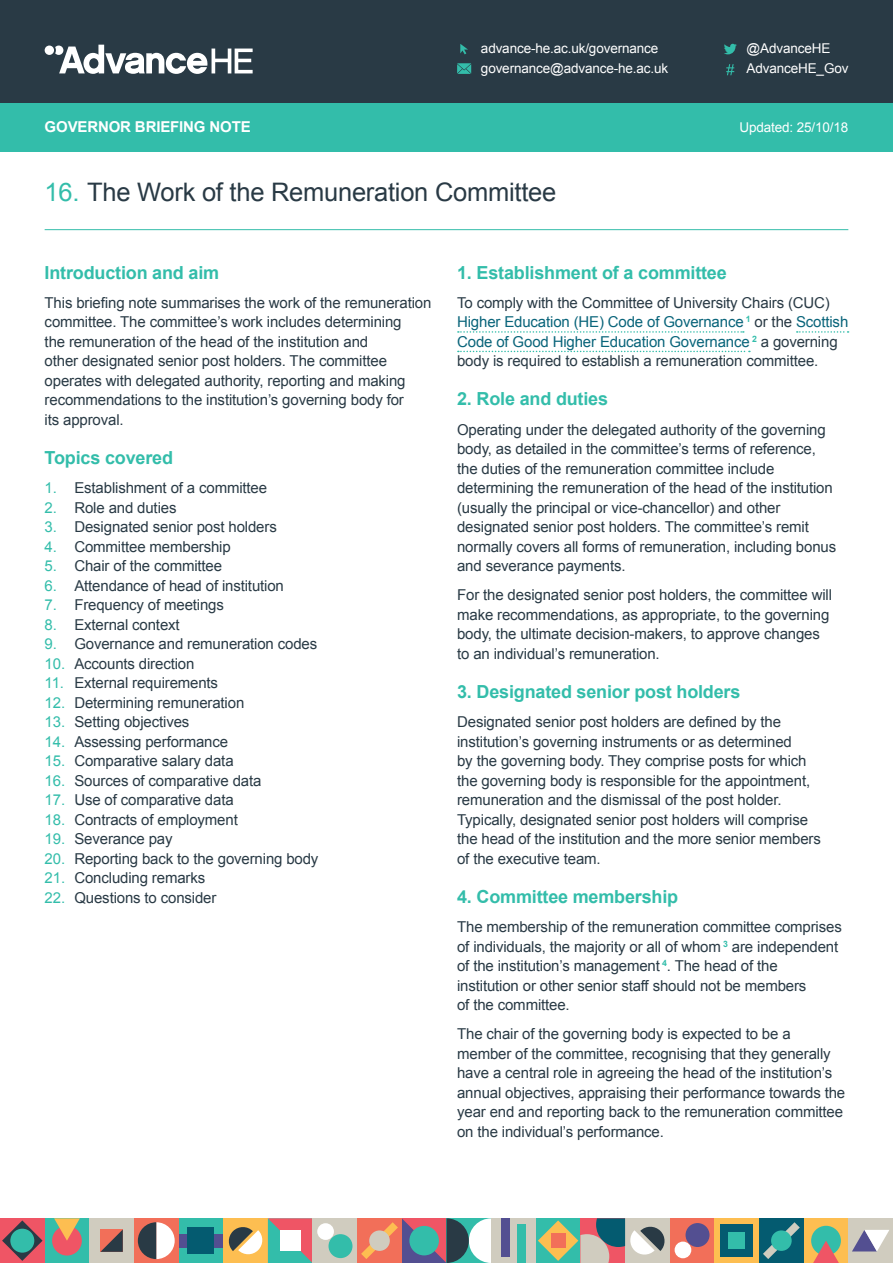
<style>
.page{position:relative;width:893px;height:1263px;background:#fff}
.page>*{position:absolute;margin:0;border:0;box-sizing:border-box;transform-origin:0 0}
.t1{font:25.5px "Arial";letter-spacing:-.01em;color:#293a45}
.t2{font:700 18px "Arial";letter-spacing:-.01em;color:#33bdaa}
.t3{font:15px/19.5px "Arial";letter-spacing:-.01em;color:#293a45}
.t4{font:700 15px "Arial";letter-spacing:-.01em;color:#fff}
.t5{font:13.5px/19.5px "Arial";letter-spacing:-.01em;color:#fff}
.s1{color:#33bdaa}
.s2{color:#09647a}
</style>
<div class="page">
<div style="left:0;top:0;width:893px;height:113px;background:#293a45"></div>
<div style="left:0;top:103px;width:893px;height:49px;background:#33bdaa"></div>
<div style="left:804px;top:1218px;width:44px;height:45px;background:#fdbe51"></div>
<div style="left:811px;top:1226px;width:30px;height:29px;background:#33bdaa;border-radius:50%"></div>
<svg style="left:813px;top:1241px;width:26px;height:22px"></svg>
<div style="left:45px;top:1218px;width:44px;height:45px;background:#33bdaa"></div>
<div style="left:52px;top:1226px;width:30px;height:29px;background:#ef5565;border-radius:50%"></div>
<svg style="left:54px;top:1218px;width:26px;height:23px"></svg>
<div style="left:848px;top:1218px;width:45px;height:45px;background:#d0ccbf"></div>
<svg style="left:852px;top:1230px;width:37px;height:21px"></svg>
<div style="left:536px;top:1218px;width:44px;height:45px;background:#33bdaa"></div>
<div style="left:89px;top:1218px;width:45px;height:45px;background:#d0ccbf"></div>
<svg style="left:100px;top:1229px;width:23px;height:23px"></svg>
<div style="left:759px;top:1218px;width:45px;height:45px;background:#045b70"></div>
<svg style="left:763px;top:1222px;width:37px;height:37px"></svg>
<div style="left:771px;top:1230px;width:21px;height:21px;background:#33bdaa;border-radius:50%"></div>
<div style="left:223px;top:1218px;width:45px;height:45px;background:#fdbe51"></div>
<div style="left:670px;top:1218px;width:44px;height:45px;background:#f26f59"></div>
<div style="left:685px;top:1223px;width:24px;height:24px;background:#534f91;border-radius:50%"></div>
<div style="left:675px;top:1241px;width:16px;height:17px;background:#fff;border-radius:50%"></div>
<svg style="left:228px;top:1218px;width:85px;height:45px"></svg>
<div style="left:280px;top:1230px;width:20px;height:21px;background:#fff"></div>
<div style="left:313px;top:1218px;width:44px;height:45px;background:#d0ccbf"></div>
<div style="left:328px;top:1234px;width:24px;height:24px;background:#33bdaa;border-radius:50%"></div>
<div style="left:317px;top:1223px;width:17px;height:17px;background:#fff;border-radius:50%"></div>
<div style="left:625px;top:1218px;width:45px;height:45px;background:#d0ccbf"></div>
<div style="left:714px;top:1218px;width:45px;height:45px;background:#fdbe51"></div>
<div style="left:721px;top:1224px;width:32px;height:33px;background:#045b70"></div>
<div style="left:729px;top:1232px;width:16px;height:17px;background:#33bdaa"></div>
<div style="left:357px;top:1218px;width:45px;height:45px;background:#f26f59"></div>
<svg style="left:361px;top:1218px;width:130px;height:45px"></svg>
<div style="left:369px;top:1230px;width:21px;height:21px;background:#d0ccbf;border-radius:50%"></div>
<div style="left:491px;top:1218px;width:45px;height:45px;background:#d0ccbf"></div>
<div style="left:501px;top:1218px;width:8px;height:39px;background:#534f91"></div>
<div style="left:517px;top:1224px;width:9px;height:39px;background:#33bdaa"></div>
<svg style="left:538px;top:1218px;width:127px;height:45px"></svg>
<div style="left:0;top:1218px;width:45px;height:45px;background:#ef5565"></div>
<svg style="left:2px;top:1220px;width:41px;height:41px"></svg>
<div style="left:10px;top:1229px;width:24px;height:23px;background:#33bdaa;border-radius:50%"></div>
<div style="left:179px;top:1218px;width:44px;height:45px;background:#33bdaa"></div>
<div style="left:179px;top:1234px;width:44px;height:13px;background:#534f91"></div>
<div style="left:188px;top:1227px;width:26px;height:27px;background:#045b70"></div>
<div style="left:134px;top:1218px;width:45px;height:45px;background:#f26f59"></div>
<svg style="left:138px;top:1222px;width:37px;height:37px"></svg>
<svg style="left:55px;top:45px;width:198px;height:29px"></svg>
<div style="left:45px;top:46px;width:9px;height:9px;background:#fff;border-radius:50%"></div>
<svg style="left:460px;top:44px;width:8px;height:10px"></svg>
<svg style="left:457px;top:63px;width:14px;height:11px"></svg>
<svg style="left:726px;top:64px;width:8px;height:11px"></svg>
<svg style="left:724px;top:44px;width:13px;height:10px"></svg>
<svg style="left:458px;top:331px;width:286px;height:2px"></svg>
<svg style="left:797px;top:331px;width:52px;height:2px"></svg>
<svg style="left:458px;top:351px;width:292px;height:1px"></svg>
<hr style="left:45px;top:229px;width:803px;height:1px;background:#33bdaa">
<p class="t5" style="left:481px;top:39px;width:189px">advance-he.ac.uk/governance governance@advance-he.ac.uk</p>
<p class="t5" style="left:747px;top:39px;width:85px">@AdvanceHE</p>
<p class="t5" style="left:747px;top:58px;width:103px">AdvanceHE_Gov</p>
<p class="t4" style="left:45px;top:117px;width:208px">GOVERNOR BRIEFING NOTE</p>
<p class="t5" style="left:739px;top:118px;width:110px">Updated: 25/10/18</p>
<p class="t1" style="left:45px;top:175px;width:513px"><span class="s1">16.</span> The Work of the Remuneration Committee</p>
<p class="t2" style="left:45px;top:260px;width:176px">Introduction and aim</p>
<p class="t3" style="left:45px;top:293px;width:388px">This briefing note summarises the work of the remuneration committee. The committee’s work includes determining<br>the remuneration of the head of the institution and<br>other designated senior post holders. The committee operates with delegated authority, reporting and making recommendations to the institution’s governing body for</p>
<p class="t3" style="left:45px;top:410px;width:81px">its approval.</p>
<p class="t2" style="left:45px;top:446px;width:130px">Topics covered</p>
<p class="t3" style="left:45px;top:478px;width:224px"><span class="s1">1.</span> Establishment of a committee</p>
<p class="t3" style="left:45px;top:498px;width:133px"><span class="s1">2.</span> Role and duties</p>
<p class="t3" style="left:45px;top:517px;width:234px"><span class="s1">3.</span> Designated senior post holders</p>
<p class="t3" style="left:45px;top:537px;width:188px"><span class="s1">4.</span> Committee membership</p>
<p class="t3" style="left:45px;top:556px;width:179px"><span class="s1">5.</span> Chair of the committee</p>
<p class="t3" style="left:45px;top:576px;width:241px"><span class="s1">6.</span> Attendance of head of institution</p>
<p class="t3" style="left:45px;top:595px;width:181px"><span class="s1">7.</span> Frequency of meetings</p>
<p class="t3" style="left:45px;top:615px;width:137px"><span class="s1">8.</span> External context</p>
<p class="t3" style="left:45px;top:634px;width:274px"><span class="s1">9.</span> Governance and remuneration codes</p>
<p class="t3" style="left:45px;top:654px;width:151px"><span class="s1">10.</span> Accounts direction</p>
<p class="t3" style="left:45px;top:673px;width:175px"><span class="s1">11.</span> External requirements</p>
<p class="t3" style="left:45px;top:693px;width:201px"><span class="s1">12.</span> Determining remuneration</p>
<p class="t3" style="left:45px;top:712px;width:146px"><span class="s1">13.</span> Setting objectives</p>
<p class="t3" style="left:45px;top:732px;width:185px"><span class="s1">14.</span> Assessing performance</p>
<p class="t3" style="left:45px;top:751px;width:191px"><span class="s1">15.</span> Comparative salary data</p>
<p class="t3" style="left:45px;top:771px;width:218px"><span class="s1">16.</span> Sources of comparative data</p>
<p class="t3" style="left:45px;top:790px;width:191px"><span class="s1">17.</span> Use of comparative data</p>
<p class="t3" style="left:45px;top:810px;width:195px"><span class="s1">18.</span> Contracts of employment</p>
<p class="t3" style="left:45px;top:829px;width:130px"><span class="s1">19.</span> Severance pay</p>
<p class="t3" style="left:45px;top:849px;width:275px"><span class="s1">20.</span> Reporting back to the governing body</p>
<p class="t3" style="left:45px;top:868px;width:162px"><span class="s1">21.</span> Concluding remarks</p>
<p class="t3" style="left:45px;top:888px;width:173px"><span class="s1">22.</span> Questions to consider</p>
<p class="t2" style="left:457px;top:260px;width:271px">1. Establishment of a committee</p>
<p class="t3" style="left:457px;top:293px;width:393px">To comply with the Committee of University Chairs (CUC)<br><span class="s2">Higher Education (HE) Code of Governance</span> <sup>1</sup> or the <span class="s2">Scottish Code of Good Higher Education Governance</span> <sup>2</sup> a governing body is required to establish a remuneration committee.</p>
<p class="t2" style="left:457px;top:387px;width:152px">2. Role and duties</p>
<p class="t3" style="left:457px;top:420px;width:370px">Operating under the delegated authority of the governing body, as detailed in the committee’s terms of reference,</p>
<p class="t3" style="left:457px;top:459px;width:381px">the duties of the remuneration committee include determining the remuneration of the head of the institution (usually the principal or vice-chancellor) and other designated senior post holders. The committee’s remit normally covers all forms of remuneration, including bonus and severance payments.</p>
<p class="t3" style="left:457px;top:586px;width:376px">For the designated senior post holders, the committee will make recommendations, as appropriate, to the governing body, the ultimate decision-makers, to approve changes</p>
<p class="t3" style="left:457px;top:644px;width:204px">to an individual’s remuneration.</p>
<p class="t2" style="left:457px;top:680px;width:285px">3. Designated senior post holders</p>
<p class="t3" style="left:457px;top:712px;width:355px">Designated senior post holders are defined by the institution’s governing instruments or as determined by the governing body. They comprise posts for which the governing body is responsible for the appointment, remuneration and the dismissal of the post holder.</p>
<p class="t3" style="left:457px;top:810px;width:352px">Typically, designated senior post holders will comprise</p>
<p class="t3" style="left:457px;top:829px;width:365px">the head of the institution and the more senior members</p>
<p class="t3" style="left:457px;top:849px;width:145px">of the executive team.</p>
<p class="t2" style="left:457px;top:884px;width:223px">4. Committee membership</p>
<p class="t3" style="left:457px;top:917px;width:386px">The membership of the remuneration committee comprises of individuals, the majority or all of whom <sup>3</sup> are independent of the institution’s management <sup>4</sup>. The head of the</p>
<p class="t3" style="left:457px;top:976px;width:351px">institution or other senior staff should not be members</p>
<p class="t3" style="left:457px;top:995px;width:114px">of the committee.</p>
<p class="t3" style="left:457px;top:1024px;width:390px">The chair of the governing body is expected to be a member of the committee, recognising that they generally have a central role in agreeing the head of the institution’s annual objectives, appraising their performance towards the year end and reporting back to the remuneration committee on the individual’s performance.</p>
</div>
